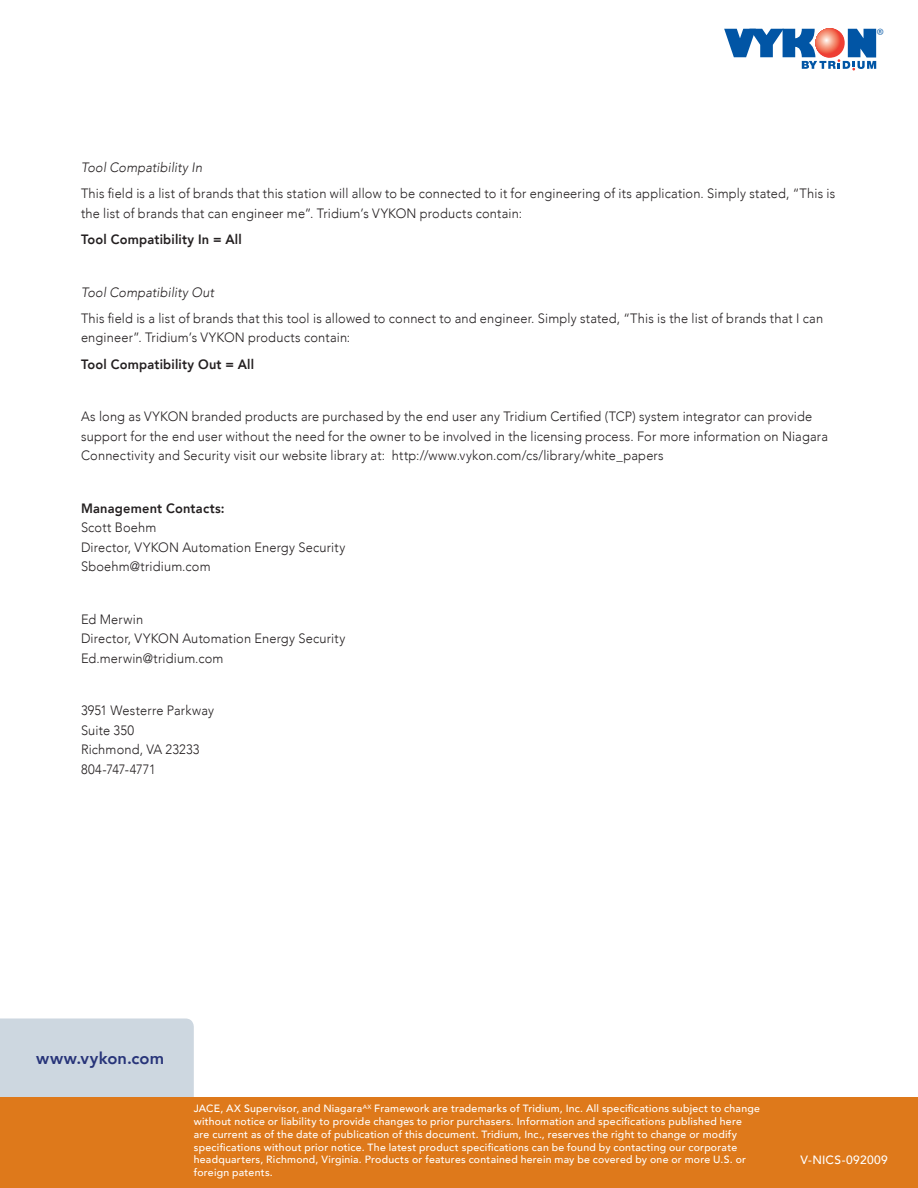
<style>
.page{position:relative;width:918px;height:1188px;background:#fff}
.page>*{position:absolute;margin:0;border:0;box-sizing:border-box;transform-origin:0 0}
.t1{font:800 16.5px "Avenir LT Com";letter-spacing:.01em;color:#273479}
.t2{font:13.65px "Myriad";color:#0155a5}
.Body_Text{font:300 13.5px/19.5px "Avenir LT Com";letter-spacing:.015em;color:#231f20;scale:.95 1}
.Body_Text_Bold{font:800 13.5px "Avenir LT Com";letter-spacing:.015em;color:#231f20;scale:.95 1}
.Body_Text_Ital{font:italic 300 13.5px "Avenir LT Com";letter-spacing:.01em;color:#231f20;scale:.95 1}
.ID_Tag{font:500 12px "Avenir LT Com";letter-spacing:.025em;color:#fff}
.Kicker_Text{font:500 10.5px/12.8px "Avenir LT Com";letter-spacing:.025em;color:#fff}
.s1{font-weight:800}
</style>
<div class="page">
<div style="left:0;top:1018px;width:194px;height:80px;background:#cdd7e0"></div>
<div style="left:0;top:1098px;width:918px;height:90px;background:#de791b"></div>
<svg style="left:724px;top:28px;width:152px;height:42px"></svg>
<p class="t2" style="left:877px;top:27px;width:8px">®</p>
<p class="Body_Text_Ital" style="left:81px;top:160px;width:129px">Tool Compatibility In</p>
<p class="Body_Text" style="left:81px;top:184px;width:796px">This field is a list of brands that this station will allow to be connected to it for engineering of its application. Simply stated, “This is the list of brands that can engineer me”. Tridium’s VYKON products contain:</p>
<p class="Body_Text_Bold" style="left:81px;top:232px;width:171px">Tool Compatibility In = All</p>
<p class="Body_Text_Ital" style="left:81px;top:284px;width:142px">Tool Compatibility Out</p>
<p class="Body_Text" style="left:81px;top:309px;width:783px">This field is a list of brands that this tool is allowed to connect to and engineer. Simply stated, “This is the list of brands that I can engineer”. Tridium’s VYKON products contain:</p>
<p class="Body_Text_Bold" style="left:81px;top:356px;width:184px">Tool Compatibility Out = All</p>
<p class="Body_Text" style="left:81px;top:407px;width:788px">As long as VYKON branded products are purchased by the end user any Tridium Certified (TCP) system integrator can provide support for the end user without the need for the owner to be involved in the licensing process. For more information on Niagara<br>Connectivity and Security visit our website library at: http://www.vykon.com/cs/library/white_papers</p>
<p class="Body_Text" style="left:81px;top:498px;width:280px"><span class="s1">Management Contacts:<br></span>Scott Boehm<br>Director, VYKON Automation Energy Security<br>Sboehm@tridium.com</p>
<p class="Body_Text" style="left:81px;top:609px;width:280px">Ed Merwin<br>Director, VYKON Automation Energy Security<br>Ed.merwin@tridium.com</p>
<p class="Body_Text" style="left:81px;top:701px;width:142px">3951 Westerre Parkway<br>Suite 350<br>Richmond, VA 23233<br>804-747-4771</p>
<p class="t1" style="left:36px;top:1049px;width:130px">www.vykon.com</p>
<p class="Kicker_Text" style="left:194px;top:1102px;width:568px">JACE, AX Supervisor, and Niagara<sup>AX</sup> Framework are trademarks of Tridium, Inc. All specifications subject to change without notice or liability to provide changes to prior purchasers. Information and specifications published here are current as of the date of publication of this document. Tridium, Inc., reserves the right to change or modify specifications without prior notice. The latest product specifications can be found by contacting our corporate headquarters, Richmond, Virginia. Products or features contained herein may be covered by one or more U.S. or foreign patents.</p>
<p class="ID_Tag" style="left:801px;top:1153px;width:89px">V-NICS-092009</p>
</div>
